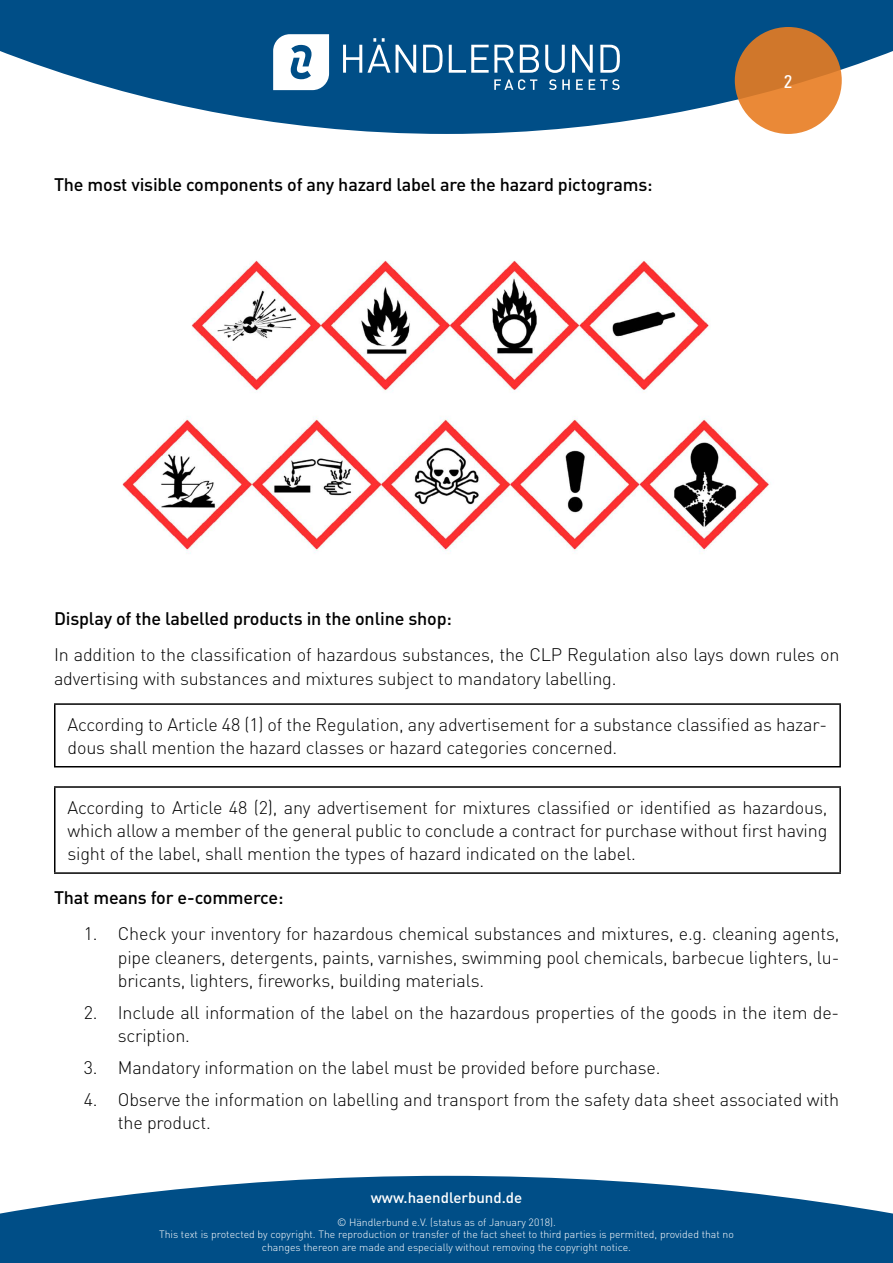
<style>
.page{position:relative;width:893px;height:1263px;background:#fff}
.page>*{position:absolute;margin:0;border:0;box-sizing:border-box;transform-origin:0 0}
.t1{font:300 18px/23.4px "DIN Pro";letter-spacing:-.01em;color:#000}
.t2{font:500 18px "DIN Pro";letter-spacing:-.01em;color:#000}
.t3{font:condensed 18px "Zurich BT";color:#fff}
.t4{font:500 15px "DIN Pro";color:#fff}
.t5{font:300 10.5px/12.6px "DIN Pro";color:#fff;text-align:center}
</style>
<div class="page">
<svg style="left:0;top:0;width:893px;height:134px;fill:#004e87"></svg>
<svg style="left:735px;top:27px;width:107px;height:107px;background:#da7f31"></svg>
<svg style="left:343px;top:38px;width:47px;height:35px"></svg>
<svg style="left:396px;top:45px;width:20px;height:28px"></svg>
<svg style="left:423px;top:45px;width:20px;height:28px"></svg>
<svg style="left:449px;top:45px;width:65px;height:28px"></svg>
<svg style="left:520px;top:45px;width:19px;height:28px"></svg>
<svg style="left:545px;top:45px;width:20px;height:28px"></svg>
<svg style="left:572px;top:45px;width:21px;height:28px"></svg>
<svg style="left:600px;top:45px;width:20px;height:28px"></svg>
<svg style="left:494px;top:79px;width:43px;height:11px"></svg>
<svg style="left:549px;top:79px;width:7px;height:11px"></svg>
<svg style="left:562px;top:79px;width:8px;height:11px"></svg>
<svg style="left:576px;top:79px;width:7px;height:11px"></svg>
<svg style="left:589px;top:79px;width:31px;height:11px"></svg>
<svg style="left:273px;top:34px;width:56px;height:56px"></svg>
<svg style="left:0;top:1176px;width:893px;height:87px;background:#246797"></svg>
<img style="left:122px;top:260px;width:648px;height:294px">
<hr style="left:54px;top:703px;width:787px;height:2px;background:#000">
<hr style="left:54px;top:705px;width:2px;height:61px;background:#000">
<hr style="left:839px;top:705px;width:2px;height:61px;background:#000">
<hr style="left:54px;top:766px;width:787px;height:1px;background:#000">
<hr style="left:54px;top:786px;width:787px;height:2px;background:#000">
<hr style="left:54px;top:788px;width:2px;height:84px;background:#000">
<hr style="left:839px;top:788px;width:2px;height:84px;background:#000">
<hr style="left:54px;top:872px;width:787px;height:2px;background:#000">
<p class="t2" style="left:54px;top:172px;width:600px">The most visible components of any hazard label are the hazard pictograms:</p>
<p class="t3" style="left:784px;top:71px;width:10px">2</p>
<p class="t2" style="left:54px;top:606px;width:399px">Display of the labelled products in the online shop:</p>
<p class="t1" style="left:54px;top:642px;width:787px">In addition to the classification of hazardous substances, the CLP Regulation also lays down rules on advertising with substances and mixtures subject to mandatory labelling.</p>
<p class="t1" style="left:68px;top:712px;width:761px">According to Article 48 (1) of the Regulation, any advertisement for a substance classified as hazar&shy;dous shall mention the hazard classes or hazard categories concerned.</p>
<p class="t1" style="left:68px;top:794px;width:761px;text-align:justify">According to Article 48 (2), any advertisement for mixtures classified or identified as hazardous, which allow a member of the general public to conclude a contract for purchase without first having sight of the label, shall mention the types of hazard indicated on the label.</p>
<p class="t2" style="left:54px;top:885px;width:231px">That means for e-commerce:</p>
<p class="t1" style="left:118px;top:921px;width:723px;text-align:justify;text-indent:-34px">1. Check your inventory for hazardous chemical substances and mixtures, e.g. cleaning agents, pipe cleaners, detergents, paints, varnishes, swimming pool chemicals, barbecue lighters, lu&shy;bricants, lighters, fireworks, building materials.</p>
<p class="t1" style="left:118px;top:1000px;width:723px;text-indent:-34px">2. Include all information of the label on the hazardous properties of the goods in the item de&shy;scription.</p>
<p class="t1" style="left:84px;top:1055px;width:578px">3. Mandatory information on the label must be provided before purchase.</p>
<p class="t1" style="left:118px;top:1087px;width:723px;text-indent:-34px">4. Observe the information on labelling and transport from the safety data sheet associated with the product.</p>
<p class="t4" style="left:371px;top:1187px;width:153px">www.haendlerbund.de</p>
<p class="t5" style="left:159px;top:1215px;width:576px">© Händlerbund e.V. (status as of January 2018).<br>This text is protected by copyright. The reproduction or transfer of the fact sheet to third parties is permitted, provided that no changes thereon are made and especially without removing the copyright notice.</p>
</div>
